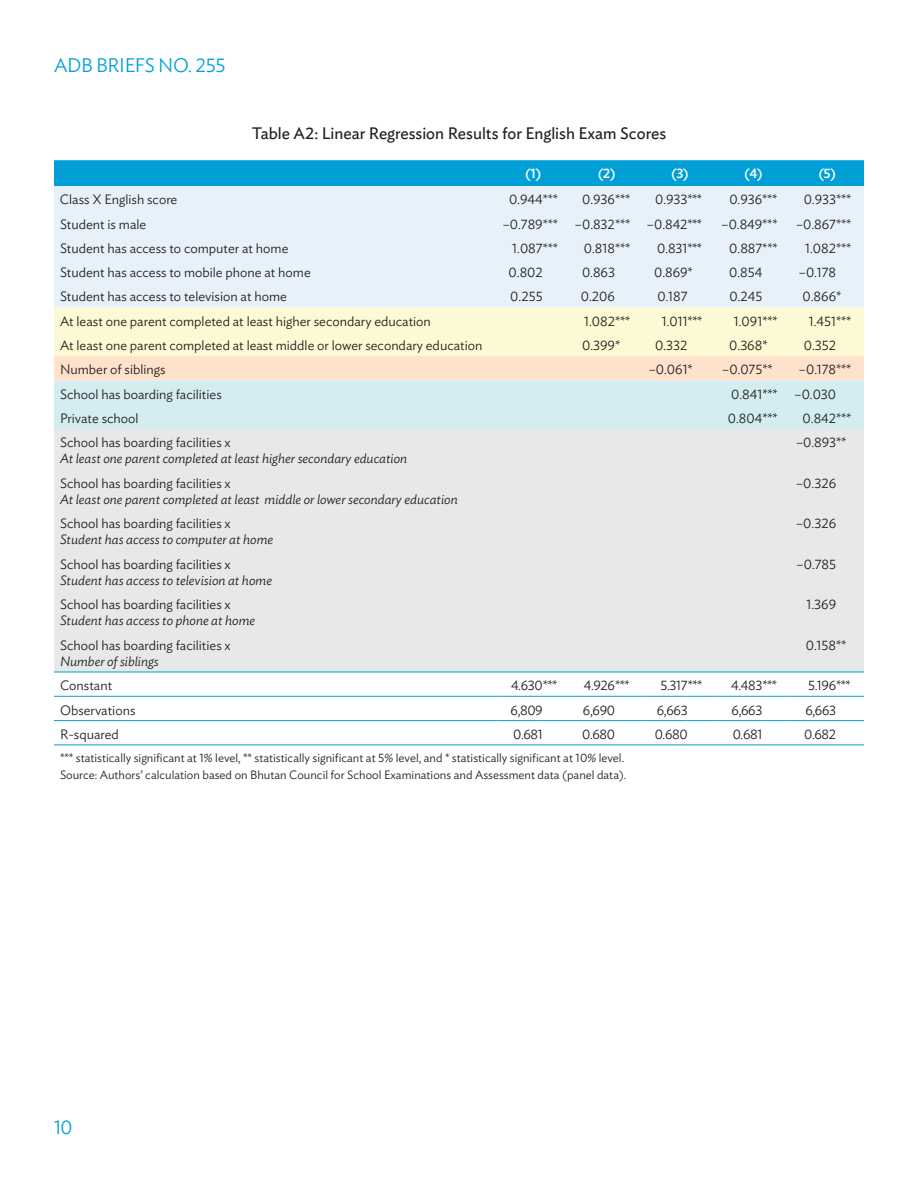
<style>
.page{position:relative;width:918px;height:1188px;background:#fff}
.page>*{position:absolute;margin:0;border:0;box-sizing:border-box;transform-origin:0 0}
.t1{font:300 19.5px "Ideal Sans";letter-spacing:-.02em;color:#00a0d7}
.t2{font:16.5px "Ideal Sans";color:#231f20}
.t3{font:300 13.5px "Ideal Sans";color:#231f20}
.t4{font:italic 300 13.5px "Ideal Sans";color:#231f20}
.t5{font:500 13.5px "Ideal Sans";color:#fff}
.t6{font:300 12px/17.4px "Ideal Sans";color:#231f20}
</style>
<div class="page">
<div style="left:54px;top:160px;width:810px;height:26px;background:#00a0d7"></div>
<div style="left:54px;top:186px;width:810px;height:121px;background:#e7f1fa"></div>
<svg style="left:54px;top:307px;width:810px;height:122px;background:#ecefde"></svg>
<div style="left:54px;top:429px;width:810px;height:243px;background:#e7e8e8"></div>
<hr style="left:54px;top:672px;width:442px;height:1px;background:#00a0d7">
<hr style="left:496px;top:672px;width:47px;height:1px;background:#00a0d7">
<svg style="left:543px;top:672px;width:27px;height:1px"></svg>
<hr style="left:570px;top:672px;width:45px;height:1px;background:#00a0d7">
<svg style="left:615px;top:672px;width:29px;height:1px"></svg>
<hr style="left:644px;top:672px;width:44px;height:1px;background:#00a0d7">
<svg style="left:688px;top:672px;width:28px;height:1px"></svg>
<hr style="left:716px;top:672px;width:46px;height:1px;background:#00a0d7">
<svg style="left:762px;top:672px;width:28px;height:1px"></svg>
<hr style="left:790px;top:672px;width:46px;height:1px;background:#00a0d7">
<svg style="left:836px;top:672px;width:28px;height:1px"></svg>
<hr style="left:54px;top:696px;width:442px;height:1px;background:#00a0d7">
<hr style="left:496px;top:696px;width:47px;height:1px;background:#00a0d7">
<svg style="left:543px;top:696px;width:27px;height:1px"></svg>
<hr style="left:570px;top:696px;width:45px;height:1px;background:#00a0d7">
<svg style="left:615px;top:696px;width:29px;height:1px"></svg>
<hr style="left:644px;top:696px;width:44px;height:1px;background:#00a0d7">
<svg style="left:688px;top:696px;width:28px;height:1px"></svg>
<hr style="left:716px;top:696px;width:46px;height:1px;background:#00a0d7">
<svg style="left:762px;top:696px;width:28px;height:1px"></svg>
<hr style="left:790px;top:696px;width:46px;height:1px;background:#00a0d7">
<svg style="left:836px;top:696px;width:28px;height:1px"></svg>
<hr style="left:54px;top:720px;width:442px;height:1px;background:#00a0d7">
<hr style="left:496px;top:720px;width:47px;height:1px;background:#00a0d7">
<svg style="left:543px;top:720px;width:27px;height:1px"></svg>
<hr style="left:570px;top:720px;width:45px;height:1px;background:#00a0d7">
<svg style="left:615px;top:720px;width:29px;height:1px"></svg>
<hr style="left:644px;top:720px;width:44px;height:1px;background:#00a0d7">
<svg style="left:688px;top:720px;width:28px;height:1px"></svg>
<hr style="left:716px;top:720px;width:46px;height:1px;background:#00a0d7">
<svg style="left:762px;top:720px;width:28px;height:1px"></svg>
<hr style="left:790px;top:720px;width:46px;height:1px;background:#00a0d7">
<svg style="left:836px;top:720px;width:28px;height:1px"></svg>
<hr style="left:54px;top:745px;width:442px;height:1px;background:#00a0d7">
<hr style="left:496px;top:745px;width:47px;height:1px;background:#00a0d7">
<svg style="left:543px;top:745px;width:27px;height:1px"></svg>
<hr style="left:570px;top:745px;width:45px;height:1px;background:#00a0d7">
<svg style="left:615px;top:745px;width:29px;height:1px"></svg>
<hr style="left:644px;top:745px;width:44px;height:1px;background:#00a0d7">
<svg style="left:688px;top:745px;width:28px;height:1px"></svg>
<hr style="left:716px;top:745px;width:46px;height:1px;background:#00a0d7">
<svg style="left:762px;top:745px;width:28px;height:1px"></svg>
<hr style="left:790px;top:745px;width:46px;height:1px;background:#00a0d7">
<svg style="left:836px;top:745px;width:28px;height:1px"></svg>
<h1 class="t1" style="left:54px;top:50px;width:173px">ADB BRIEFS NO. 255</h1>
<p class="t2" style="left:252px;top:121px;width:416px">Table A2: Linear Regression Results for English Exam Scores</p>
<p class="t5" style="left:525px;top:163px;width:18px">(1)</p>
<p class="t5" style="left:598px;top:163px;width:20px">(2)</p>
<p class="t5" style="left:671px;top:163px;width:19px">(3)</p>
<p class="t5" style="left:744px;top:163px;width:20px">(4)</p>
<p class="t5" style="left:818px;top:163px;width:19px">(5)</p>
<p class="t3" style="left:60px;top:189px;width:119px">Class X English score</p>
<p class="t3" style="left:509px;top:189px;width:50px">0.944***</p>
<p class="t3" style="left:582px;top:189px;width:49px">0.936***</p>
<p class="t3" style="left:655px;top:189px;width:48px">0.933***</p>
<p class="t3" style="left:729px;top:189px;width:49px">0.936***</p>
<p class="t3" style="left:804px;top:189px;width:49px">0.933***</p>
<p class="t3" style="left:60px;top:214px;width:88px">Student is male</p>
<p class="t3" style="left:503px;top:214px;width:57px">–0.789***</p>
<p class="t3" style="left:575px;top:214px;width:57px">–0.832***</p>
<p class="t3" style="left:647px;top:214px;width:56px">–0.842***</p>
<p class="t3" style="left:722px;top:214px;width:57px">–0.849***</p>
<p class="t3" style="left:796px;top:214px;width:57px">–0.867***</p>
<p class="t3" style="left:60px;top:238px;width:230px">Student has access to computer at home</p>
<p class="t3" style="left:512px;top:238px;width:47px">1.087***</p>
<p class="t3" style="left:584px;top:238px;width:48px">0.818***</p>
<p class="t3" style="left:657px;top:238px;width:46px">0.831***</p>
<p class="t3" style="left:729px;top:238px;width:50px">0.887***</p>
<p class="t3" style="left:805px;top:238px;width:47px">1.082***</p>
<p class="t3" style="left:60px;top:262px;width:252px">Student has access to mobile phone at home</p>
<p class="t3" style="left:509px;top:262px;width:36px">0.802</p>
<p class="t3" style="left:582px;top:262px;width:35px">0.863</p>
<p class="t3" style="left:654px;top:262px;width:40px">0.869*</p>
<p class="t3" style="left:729px;top:262px;width:35px">0.854</p>
<p class="t3" style="left:799px;top:262px;width:39px">–0.178</p>
<p class="t3" style="left:60px;top:286px;width:228px">Student has access to television at home</p>
<p class="t3" style="left:510px;top:286px;width:34px">0.255</p>
<p class="t3" style="left:581px;top:286px;width:36px">0.206</p>
<p class="t3" style="left:657px;top:286px;width:32px">0.187</p>
<p class="t3" style="left:729px;top:286px;width:34px">0.245</p>
<p class="t3" style="left:803px;top:286px;width:40px">0.866*</p>
<p class="t3" style="left:60px;top:311px;width:372px">At least one parent completed at least higher secondary education</p>
<p class="t3" style="left:584px;top:311px;width:47px">1.082***</p>
<p class="t3" style="left:662px;top:311px;width:42px">1.011***</p>
<p class="t3" style="left:734px;top:311px;width:45px">1.091***</p>
<p class="t3" style="left:809px;top:311px;width:44px">1.451***</p>
<p class="t3" style="left:60px;top:335px;width:424px">At least one parent completed at least middle or lower secondary education</p>
<p class="t3" style="left:582px;top:335px;width:40px">0.399*</p>
<p class="t3" style="left:655px;top:335px;width:34px">0.332</p>
<p class="t3" style="left:729px;top:335px;width:40px">0.368*</p>
<p class="t3" style="left:804px;top:335px;width:34px">0.352</p>
<p class="t3" style="left:60px;top:359px;width:107px">Number of siblings</p>
<p class="t3" style="left:649px;top:359px;width:45px">–0.061*</p>
<p class="t3" style="left:722px;top:359px;width:52px">–0.075**</p>
<p class="t3" style="left:799px;top:359px;width:54px">–0.178***</p>
<p class="t3" style="left:60px;top:384px;width:163px">School has boarding facilities</p>
<p class="t3" style="left:731px;top:384px;width:48px">0.841***</p>
<p class="t3" style="left:795px;top:384px;width:43px">–0.030</p>
<p class="t3" style="left:60px;top:408px;width:80px">Private school</p>
<p class="t3" style="left:728px;top:408px;width:51px">0.804***</p>
<p class="t3" style="left:803px;top:408px;width:50px">0.842***</p>
<p class="t3" style="left:60px;top:432px;width:172px">School has boarding facilities x</p>
<p class="t4" style="left:60px;top:448px;width:349px">At least one parent completed at least higher secondary education</p>
<p class="t3" style="left:796px;top:432px;width:52px">–0.893**</p>
<p class="t3" style="left:60px;top:473px;width:172px">School has boarding facilities x</p>
<p class="t4" style="left:60px;top:489px;width:399px">At least one parent completed at least middle or lower secondary education</p>
<p class="t3" style="left:796px;top:473px;width:41px">–0.326</p>
<p class="t3" style="left:60px;top:513px;width:172px">School has boarding facilities x</p>
<p class="t4" style="left:60px;top:529px;width:215px">Student has access to computer at home</p>
<p class="t3" style="left:796px;top:513px;width:41px">–0.326</p>
<p class="t3" style="left:60px;top:554px;width:172px">School has boarding facilities x</p>
<p class="t4" style="left:60px;top:570px;width:213px">Student has access to television at home</p>
<p class="t3" style="left:797px;top:554px;width:41px">–0.785</p>
<p class="t3" style="left:60px;top:594px;width:172px">School has boarding facilities x</p>
<p class="t4" style="left:60px;top:610px;width:197px">Student has access to phone at home</p>
<p class="t3" style="left:806px;top:594px;width:31px">1.369</p>
<p class="t3" style="left:60px;top:635px;width:172px">School has boarding facilities x</p>
<p class="t4" style="left:60px;top:651px;width:100px">Number of siblings</p>
<p class="t3" style="left:806px;top:635px;width:42px">0.158**</p>
<p class="t3" style="left:60px;top:675px;width:54px">Constant</p>
<p class="t3" style="left:511px;top:675px;width:48px">4.630***</p>
<p class="t3" style="left:584px;top:675px;width:47px">4.926***</p>
<p class="t3" style="left:660px;top:675px;width:43px">5.317***</p>
<p class="t3" style="left:731px;top:675px;width:47px">4.483***</p>
<p class="t3" style="left:808px;top:675px;width:44px">5.196***</p>
<p class="t3" style="left:60px;top:700px;width:77px">Observations</p>
<p class="t3" style="left:511px;top:700px;width:34px">6,809</p>
<p class="t3" style="left:583px;top:700px;width:34px">6,690</p>
<p class="t3" style="left:657px;top:700px;width:32px">6,663</p>
<p class="t3" style="left:732px;top:700px;width:32px">6,663</p>
<p class="t3" style="left:805px;top:700px;width:32px">6,663</p>
<p class="t3" style="left:60px;top:724px;width:60px">R-squared</p>
<p class="t3" style="left:513px;top:724px;width:31px">0.681</p>
<p class="t3" style="left:582px;top:724px;width:34px">0.680</p>
<p class="t3" style="left:655px;top:724px;width:34px">0.680</p>
<p class="t3" style="left:733px;top:724px;width:31px">0.681</p>
<p class="t3" style="left:804px;top:724px;width:34px">0.682</p>
<p class="t6" style="left:60px;top:748px;width:568px">*** statistically significant at 1% level, ** statistically significant at 5% level, and * statistically significant at 10% level.<br>Source: Authors’ calculation based on Bhutan Council for School Examinations and Assessment data (panel data).</p>
<h1 class="t1" style="left:54px;top:1112px;width:20px">10</h1>
</div>
